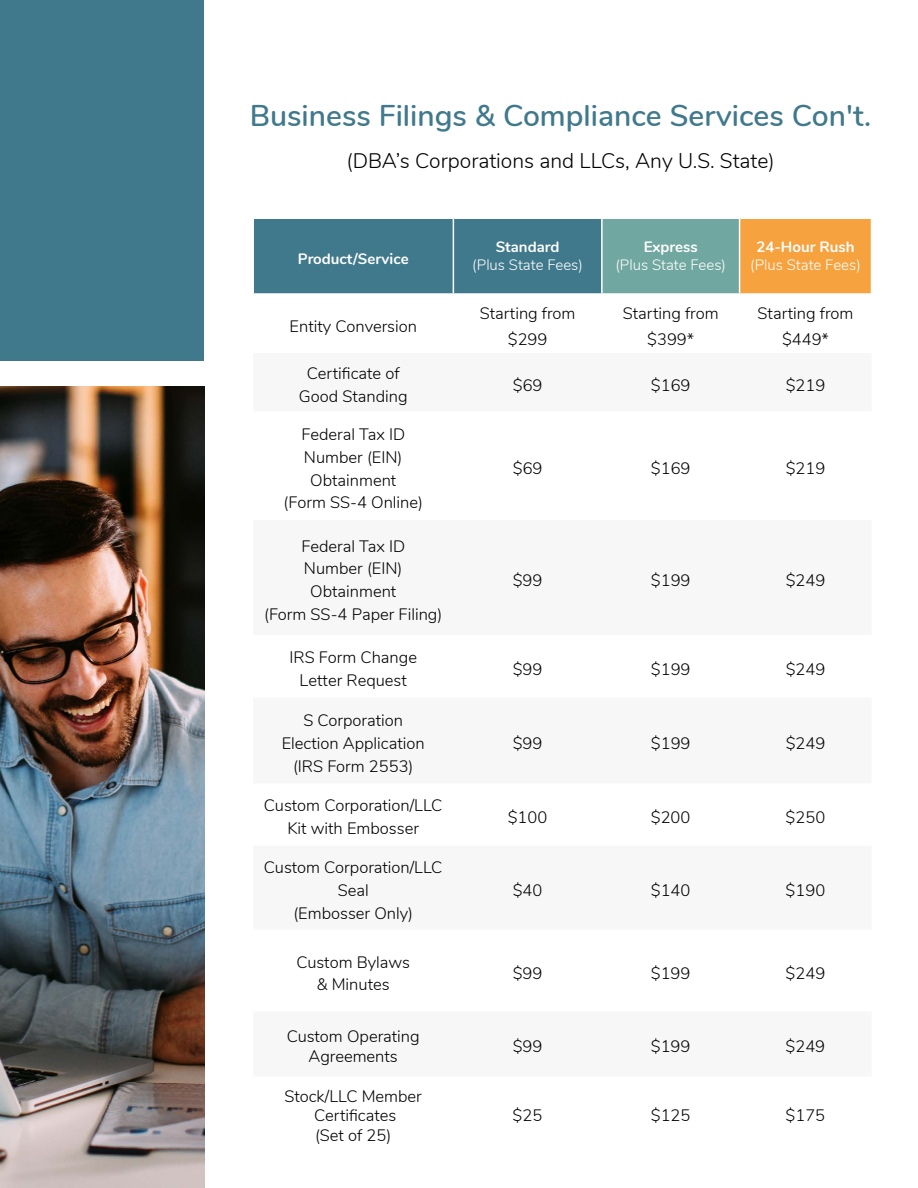
<style>
.page{position:relative;width:918px;height:1188px;background:#fff}
.page>*{position:absolute;margin:0;border:0;box-sizing:border-box;transform-origin:0 0}
.t1{font:600 30px "Nunito";color:#40798c}
.t2{font:300 21px "Nunito";color:#000}
.t3{font:300 16.5px/22.8px "Nunito";color:#000;text-align:center}
.t4{font:300 15px "Nunito";color:#fff}
.t5{font:700 15px "Nunito";color:#fff}
</style>
<div class="page">
<div style="left:254px;top:219px;width:347px;height:74px;background:#40798c"></div>
<div style="left:602px;top:218px;width:138px;height:76px;background:#70a7a1"></div>
<div style="left:740px;top:218px;width:132px;height:76px;background:#f6a23f"></div>
<hr style="left:453px;top:219px;width:1px;height:74px;background:#fff">
<hr style="left:602px;top:218px;width:138px;height:1px;background:#fff">
<hr style="left:601px;top:219px;width:2px;height:74px;background:#fff">
<hr style="left:602px;top:293px;width:138px;height:2px;background:#fff">
<hr style="left:740px;top:218px;width:132px;height:1px;background:#fff">
<hr style="left:739px;top:219px;width:1px;height:74px;background:#fff">
<hr style="left:871px;top:219px;width:1px;height:74px;background:#fff">
<hr style="left:740px;top:293px;width:132px;height:2px;background:#fff">
<div style="left:0;top:0;width:203px;height:361px;background:#40798c"></div>
<img style="left:0;top:386px;width:204px;height:802px">
<h1 class="t1" style="left:250px;top:94px;width:623px">Business Filings &amp; Compliance Services Con't.</h1>
<p class="t2" style="left:346px;top:145px;width:430px">(DBA’s Corporations and LLCs, Any U.S. State)</p>
<p class="t5" style="left:298px;top:248px;width:112px">Product/Service</p>
<p class="t3" style="left:290px;top:314px;width:129px">Entity Conversion</p>
<p class="t5" style="left:496px;top:236px;width:65px">Standard</p>
<p class="t4" style="left:472px;top:254px;width:112px">(Plus State Fees)</p>
<p class="t5" style="left:644px;top:236px;width:55px">Express</p>
<p class="t4" style="left:615px;top:254px;width:112px">(Plus State Fees)</p>
<p class="t5" style="left:756px;top:236px;width:100px">24-Hour Rush</p>
<p class="t4" style="left:750px;top:254px;width:112px">(Plus State Fees)</p>
<p class="t3" style="left:480px;top:300px;width:97px;line-height:25.8px">Starting from $299</p>
<p class="t3" style="left:623px;top:300px;width:97px;line-height:25.8px">Starting from $399*</p>
<p class="t3" style="left:758px;top:300px;width:97px;line-height:25.8px">Starting from $449*</p>
<p class="t3" style="left:299px;top:361px;width:110px">Certificate of<br>Good Standing</p>
<p class="t3" style="left:513px;top:373px;width:31px">$69</p>
<p class="t3" style="left:651px;top:373px;width:41px">$169</p>
<p class="t3" style="left:786px;top:373px;width:41px">$219</p>
<p class="t3" style="left:284px;top:422px;width:141px">Federal Tax ID<br>Number (EIN)<br>Obtainment<br>(Form SS-4 Online)</p>
<p class="t3" style="left:513px;top:456px;width:31px">$69</p>
<p class="t3" style="left:651px;top:456px;width:41px">$169</p>
<p class="t3" style="left:786px;top:456px;width:41px">$219</p>
<p class="t3" style="left:264px;top:534px;width:180px">Federal Tax ID<br>Number (EIN)<br>Obtainment<br>(Form SS-4 Paper Filing)</p>
<p class="t3" style="left:513px;top:568px;width:31px">$99</p>
<p class="t3" style="left:651px;top:568px;width:41px">$199</p>
<p class="t3" style="left:786px;top:568px;width:41px">$249</p>
<p class="t3" style="left:289px;top:645px;width:129px">IRS Form Change<br>Letter Request</p>
<p class="t3" style="left:513px;top:657px;width:31px">$99</p>
<p class="t3" style="left:651px;top:657px;width:41px">$199</p>
<p class="t3" style="left:786px;top:657px;width:41px">$249</p>
<p class="t3" style="left:282px;top:708px;width:145px">S Corporation<br>Election Application (IRS Form 2553)</p>
<p class="t3" style="left:513px;top:731px;width:31px">$99</p>
<p class="t3" style="left:651px;top:731px;width:41px">$199</p>
<p class="t3" style="left:786px;top:731px;width:41px">$249</p>
<p class="t3" style="left:264px;top:793px;width:180px">Custom Corporation/LLC<br>Kit with Embosser</p>
<p class="t3" style="left:508px;top:805px;width:41px">$100</p>
<p class="t3" style="left:651px;top:805px;width:41px">$200</p>
<p class="t3" style="left:786px;top:805px;width:41px">$250</p>
<p class="t3" style="left:264px;top:855px;width:180px">Custom Corporation/LLC<br>Seal<br>(Embosser Only)</p>
<p class="t3" style="left:513px;top:878px;width:31px">$40</p>
<p class="t3" style="left:651px;top:878px;width:41px">$140</p>
<p class="t3" style="left:786px;top:878px;width:41px">$190</p>
<p class="t3" style="left:296px;top:949px;width:115px">Custom Bylaws &amp; Minutes</p>
<p class="t3" style="left:513px;top:961px;width:31px">$99</p>
<p class="t3" style="left:651px;top:961px;width:41px">$199</p>
<p class="t3" style="left:786px;top:961px;width:41px">$249</p>
<p class="t3" style="left:287px;top:1026px;width:135px;line-height:19.8px">Custom Operating<br>Agreements</p>
<p class="t3" style="left:513px;top:1034px;width:31px">$99</p>
<p class="t3" style="left:651px;top:1034px;width:41px">$199</p>
<p class="t3" style="left:786px;top:1034px;width:41px">$249</p>
<p class="t3" style="left:284px;top:1085px;width:139px;line-height:19.8px">Stock/LLC Member<br>Certificates<br>(Set of 25)</p>
<p class="t3" style="left:513px;top:1103px;width:31px">$25</p>
<p class="t3" style="left:651px;top:1103px;width:41px">$125</p>
<p class="t3" style="left:786px;top:1103px;width:41px">$175</p>
</div>
